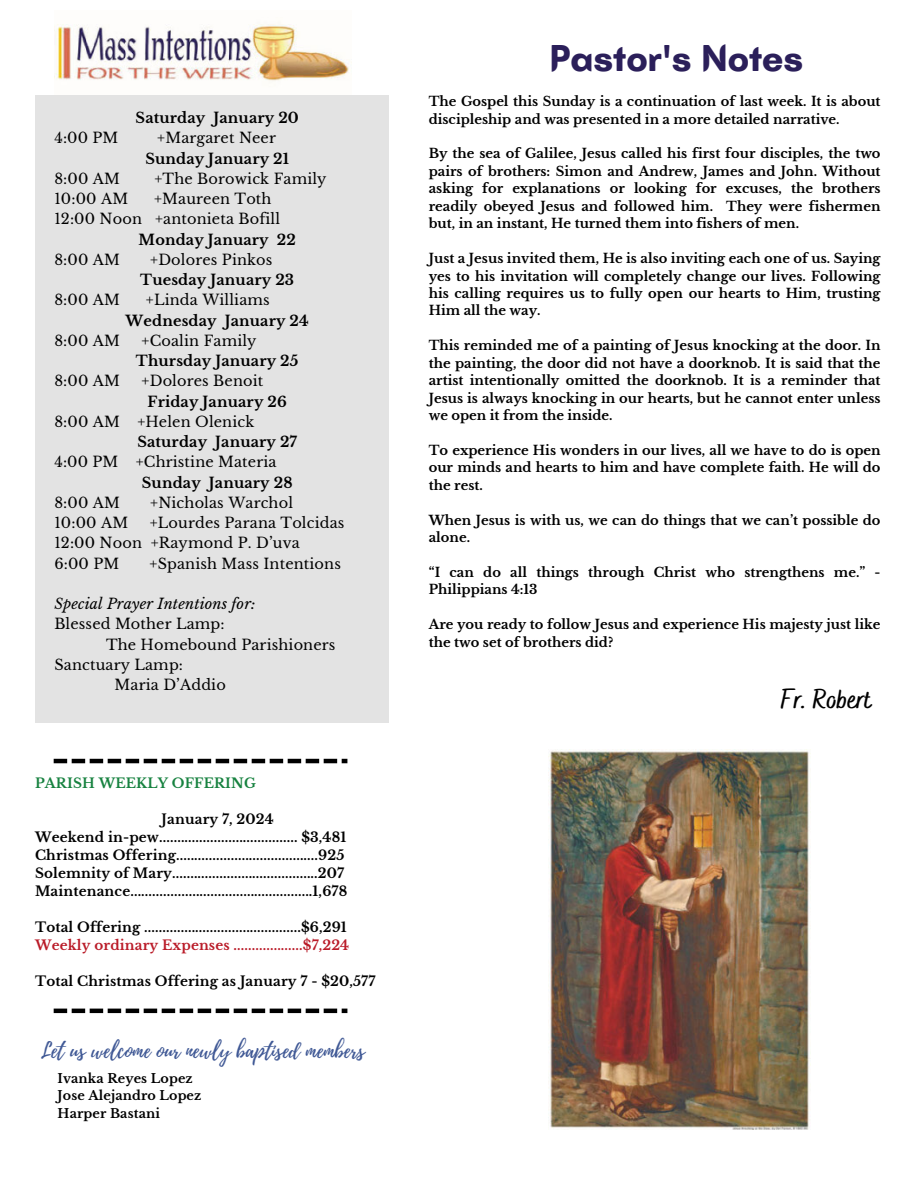
<style>
.page{position:relative;width:918px;height:1188px;background:#fff}
.page>*{position:absolute;margin:0;border:0;box-sizing:border-box;transform-origin:0 0}
.t1{font:700 38.25px "Batangas";color:#2b1f5a}
.t2{font:700 27px "Bakerie Smooth";color:#000}
.t3{font:21px "Playlist Script";color:#3f5895}
.t4{font:14.55px/20.2px "Libre Baskerville";letter-spacing:.01em;color:#000}
.t5{font:700 14.55px "Libre Baskerville";letter-spacing:.01em;color:#000}
.t6{font:italic 14.55px "Libre Baskerville";letter-spacing:.01em;color:#000}
.t7{font:700 13.5px/18px "Libre Baskerville";letter-spacing:.01em;color:#000}
.t8{font:700 13.5px "Libre Baskerville";letter-spacing:.01em;color:#ba1c29}
.t9{font:700 13.5px "Libre Baskerville";letter-spacing:.01em;color:#178240}
.t10{font:700 13.05px/17.4px "Libre Baskerville";color:#000}
.t11{font:700 12.75px/17.5px "Libre Baskerville";letter-spacing:.01em;color:#000}
</style>
<div class="page">
<img style="left:55px;top:24px;width:297px;height:57px">
<div style="left:35px;top:95px;width:353px;height:628px;background:#e3e3e3"></div>
<svg style="left:54px;top:1009px;width:293px;height:4px"></svg>
<svg style="left:54px;top:759px;width:293px;height:4px"></svg>
<img style="left:548px;top:749px;width:261px;height:381px">
<p class="t5" style="left:136px;top:109px;width:165px">Saturday January 20</p>
<p class="t4" style="left:54px;top:128px;width:66px">4:00 PM</p>
<p class="t4" style="left:157px;top:128px;width:120px">+Margaret Neer</p>
<p class="t5" style="left:145px;top:150px;width:145px">Sunday January 21</p>
<p class="t4" style="left:54px;top:169px;width:67px">8:00 AM</p>
<p class="t4" style="left:155px;top:169px;width:174px">+The Borowick Family</p>
<p class="t4" style="left:54px;top:189px;width:75px">10:00 AM</p>
<p class="t4" style="left:54px;top:189px;width:227px;text-indent:100px">+Maureen Toth<br>12:00 Noon +antonieta Bofill</p>
<p class="t5" style="left:139px;top:231px;width:159px">Monday January 22</p>
<p class="t4" style="left:54px;top:250px;width:67px">8:00 AM</p>
<p class="t4" style="left:150px;top:250px;width:124px">+Dolores Pinkos</p>
<p class="t5" style="left:140px;top:271px;width:155px">Tuesday January 23</p>
<p class="t4" style="left:54px;top:290px;width:67px">8:00 AM</p>
<p class="t4" style="left:146px;top:290px;width:125px">+Linda Williams</p>
<p class="t5" style="left:126px;top:312px;width:185px">Wednesday January 24</p>
<p class="t4" style="left:54px;top:331px;width:67px">8:00 AM</p>
<p class="t4" style="left:142px;top:331px;width:116px">+Coalin Family</p>
<p class="t5" style="left:136px;top:352px;width:164px">Thursday January 25</p>
<p class="t4" style="left:54px;top:371px;width:67px">8:00 AM</p>
<p class="t4" style="left:142px;top:371px;width:123px">+Dolores Benoit</p>
<p class="t5" style="left:148px;top:393px;width:141px">Friday January 26</p>
<p class="t4" style="left:54px;top:412px;width:201px">8:00 AM +Helen Olenick</p>
<p class="t5" style="left:137px;top:433px;width:161px">Saturday January 27</p>
<p class="t4" style="left:54px;top:452px;width:224px">4:00 PM +Christine Materia</p>
<p class="t5" style="left:142px;top:474px;width:152px">Sunday January 28</p>
<p class="t4" style="left:54px;top:493px;width:67px">8:00 AM</p>
<p class="t4" style="left:150px;top:493px;width:144px">+Nicholas Warchol</p>
<p class="t4" style="left:54px;top:513px;width:75px">10:00 AM</p>
<p class="t4" style="left:54px;top:513px;width:292px;text-indent:95px">+Lourdes Parana Tolcidas<br>12:00 Noon +Raymond P. D’uva<br>6:00 PM</p>
<p class="t4" style="left:150px;top:553px;width:193px">+Spanish Mass Intentions</p>
<p class="t6" style="left:54px;top:595px;width:203px">Special Prayer Intentions for:</p>
<p class="t4" style="left:54px;top:614px;width:172px">Blessed Mother Lamp:</p>
<p class="t4" style="left:106px;top:634px;width:231px">The Homebound Parishioners</p>
<p class="t4" style="left:54px;top:655px;width:130px">Sanctuary Lamp:</p>
<p class="t4" style="left:115px;top:675px;width:113px">Maria D’Addio</p>
<p class="t9" style="left:35px;top:775px;width:222px">PARISH WEEKLY OFFERING</p>
<p class="t7" style="left:35px;top:811px;width:314px;text-indent:127px">January 7, 2024<br>Weekend in-pew...................................... $3,481<br>Christmas Offering.......................................925<br>Solemnity of Mary........................................207<br>Maintenance..................................................1,678</p>
<p class="t7" style="left:35px;top:919px;width:313px">Total Offering ...........................................$6,291</p>
<p class="t8" style="left:35px;top:937px;width:316px">Weekly ordinary Expenses ...................$7,224</p>
<p class="t7" style="left:35px;top:973px;width:342px">Total Christmas Offering as January 7 - $20,577</p>
<h3 class="t3" style="left:41px;top:1036px;width:325px">Let us welcome our newly baptised members</h3>
<p class="t11" style="left:58px;top:1069px;width:145px">Ivanka Reyes Lopez<br>Jose Alejandro Lopez<br>Harper Bastani</p>
<h1 class="t1" style="left:550px;top:35px;width:255px">Pastor's Notes</h1>
<p class="t10" style="left:429px;top:93px;width:453px">The Gospel this Sunday is a continuation of last week. It is about discipleship and was presented in a more detailed narrative.</p>
<p class="t10" style="left:429px;top:145px;width:453px;text-align:justify">By the sea of Galilee, Jesus called his first four disciples, the two pairs of brothers: Simon and Andrew, James and John. Without asking for explanations or looking for excuses, the brothers readily obeyed Jesus and followed him. They were fishermen but, in an instant, He turned them into fishers of men.</p>
<p class="t10" style="left:429px;top:250px;width:453px;text-align:justify">Just a Jesus invited them, He is also inviting each one of us. Saying yes to his invitation will completely change our lives. Following his calling requires us to fully open our hearts to Him, trusting Him all the way.</p>
<p class="t10" style="left:429px;top:337px;width:453px;text-align:justify">This reminded me of a painting of Jesus knocking at the door. In the painting, the door did not have a doorknob. It is said that the artist intentionally omitted the doorknob. It is a reminder that Jesus is always knocking in our hearts, but he cannot enter unless we open it from the inside.</p>
<p class="t10" style="left:429px;top:442px;width:453px;text-align:justify">To experience His wonders in our lives, all we have to do is open our minds and hearts to him and have complete faith. He will do the rest.</p>
<p class="t10" style="left:429px;top:511px;width:453px">When Jesus is with us, we can do things that we can’t possible do alone.</p>
<p class="t10" style="left:429px;top:564px;width:453px">“I can do all things through Christ who strengthens me.” -<br>Philippians 4:13</p>
<p class="t10" style="left:429px;top:616px;width:453px">Are you ready to follow Jesus and experience His majesty just like the two set of brothers did?</p>
<h2 class="t2" style="left:781px;top:683px;width:92px">Fr. Robert</h2>
</div>
